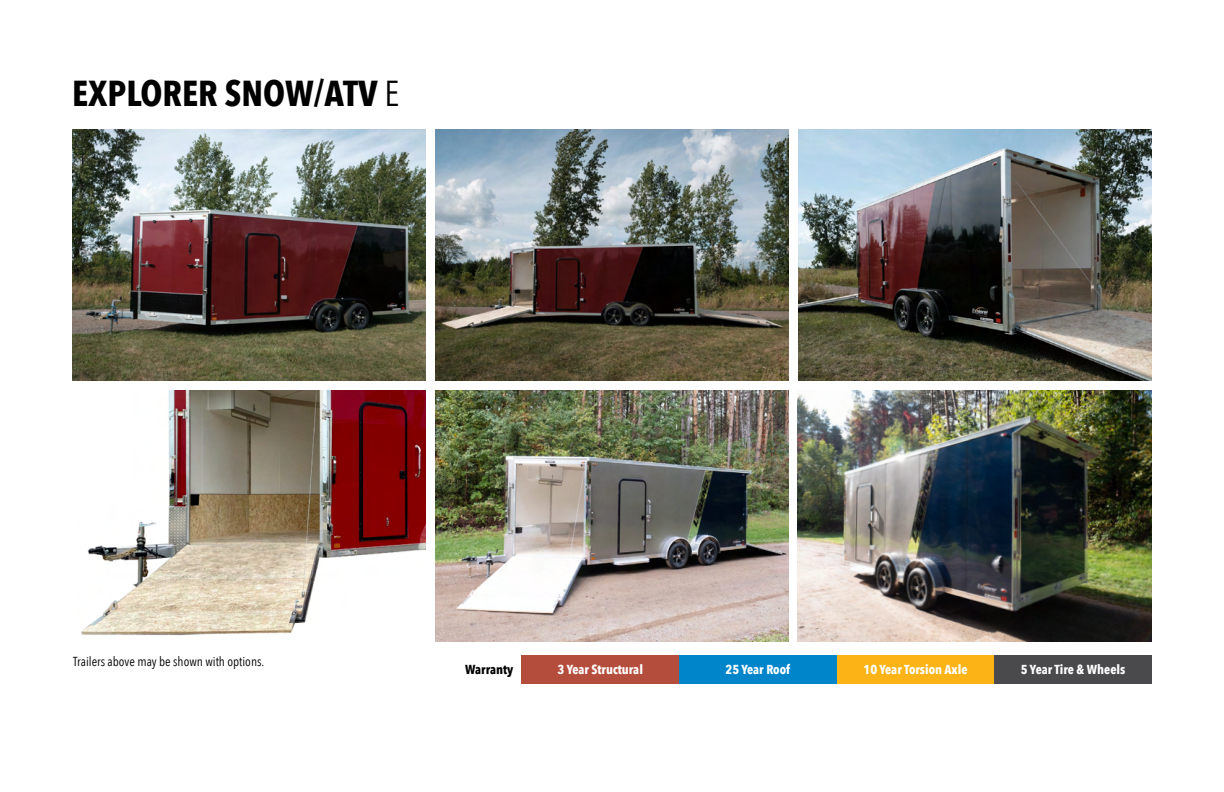
<style>
.page{position:relative;width:1224px;height:792px;background:#fff}
.page>*{position:absolute;margin:0;border:0;box-sizing:border-box;transform-origin:0 0}
.t1{font:700 36px "Avenir Next Condensed";color:#000}
.t2{font:700 13px "Avenir Next Condensed";color:#fff}
.t3{font:13px "Avenir Next Condensed";color:#000}
.t4{font:700 13px "Avenir Next Condensed";color:#000}
.s1{font-weight:400}
</style>
<div class="page">
<img style="left:798px;top:130px;width:353px;height:251px">
<img style="left:72px;top:130px;width:353px;height:251px">
<img style="left:435px;top:130px;width:354px;height:251px">
<img style="left:81px;top:391px;width:344px;height:245px">
<img style="left:435px;top:391px;width:354px;height:251px">
<img style="left:798px;top:391px;width:354px;height:251px">
<div style="left:522px;top:655px;width:157px;height:29px;background:#b54d3d"></div>
<div style="left:679px;top:655px;width:158px;height:29px;background:#0085cb"></div>
<div style="left:837px;top:655px;width:157px;height:29px;background:#fbb316"></div>
<div style="left:994px;top:655px;width:158px;height:29px;background:#4a4a4d"></div>
<p class="t1" style="left:72px;top:71px;width:329px">EXPLORER SNOW/ATV <span class="s1">E</span></p>
<p class="t3" style="left:73px;top:651px;width:193px">Trailers above may be shown with options.</p>
<p class="t4" style="left:465px;top:662px;width:50px">Warranty</p>
<p class="t2" style="left:558px;top:662px;width:87px">3 Year Structural</p>
<p class="t2" style="left:726px;top:662px;width:66px">25 Year Roof</p>
<p class="t2" style="left:864px;top:662px;width:105px">10 Year Torsion Axle</p>
<p class="t2" style="left:1021px;top:662px;width:106px">5 Year Tire &amp; Wheels</p>
</div>
